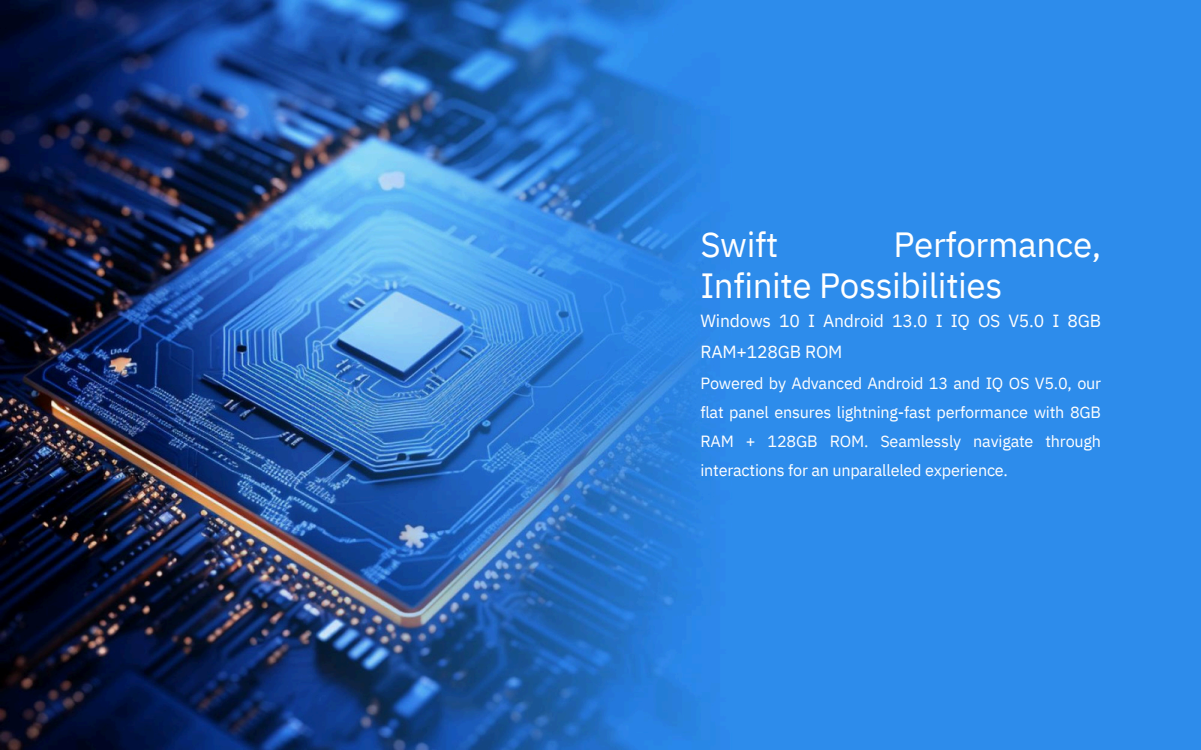
<style>
.page{position:relative;width:1201px;height:750px;background:#fff}
.page>*{position:absolute;margin:0;border:0;box-sizing:border-box;transform-origin:0 0}
.t1{font:35px/41.2px "IBM Plex Sans";letter-spacing:-.01em;color:#fff}
.t2{font:17.5px/31px "IBM Plex Sans";letter-spacing:-.01em;color:#fff}
.t3{font:16.25px/29px "IBM Plex Sans";letter-spacing:-.01em;color:#fff;text-align:justify}
</style>
<div class="page">
<img style="left:0;top:1px;width:1200px;height:749px">
<h1 class="t1" style="left:700px;top:223px;width:402px;text-indent:193px">Performance,<br>Infinite Possibilities</h1>
<h1 class="t2" style="left:700px;top:305px;width:402px">Windows 10 I Android 13.0 I IQ OS V5.0 I 8GB<br>RAM+128GB ROM</h1>
<h1 class="t3" style="left:700px;top:368px;width:402px">Powered by Advanced Android 13 and IQ OS V5.0, our flat panel ensures lightning-fast performance with 8GB RAM + 128GB ROM. Seamlessly navigate through interactions for an unparalleled experience.</h1>
<h1 class="t1" style="left:700px;top:223px;width:79px">Swift</h1>
</div>
